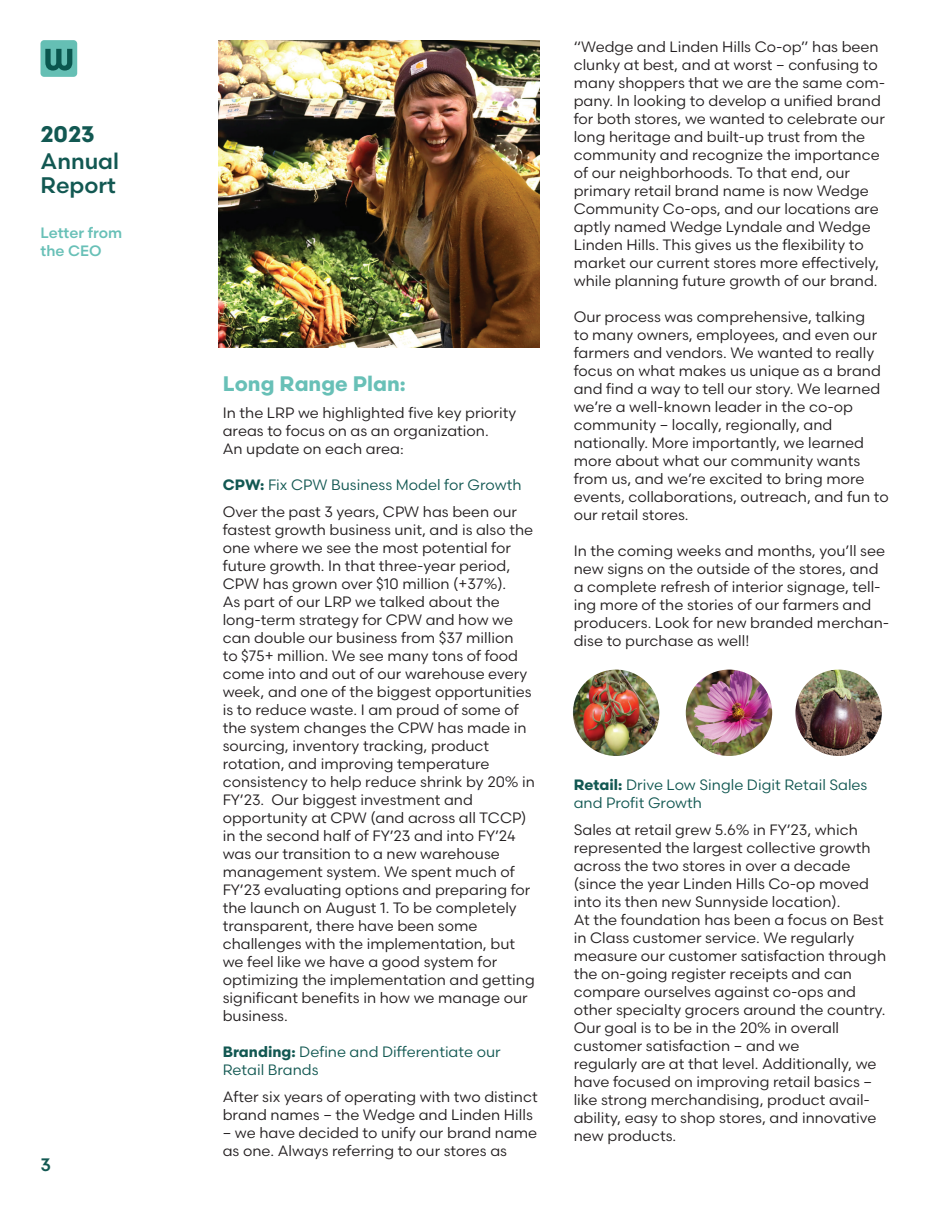
<style>
.page{position:relative;width:945px;height:1215px;background:#fff}
.page>*{position:absolute;margin:0;border:0;box-sizing:border-box;transform-origin:0 0}
.t1{font:500 22.5px/24px "Scandia";color:#125852}
.t2{font:700 22.5px "Scandia";color:#125852}
.t3{font:700 21px "Scandia";color:#68c0b7}
.t4{font:500 18px "Scandia";color:#125852}
.t5{font:15px/18px "Scandia";color:#231f20}
.t6{font:15px/18px "Scandia";color:#125852}
.t7{font:500 15px/18px "Scandia";color:#68c0b7}
.s1{font-weight:700;color:#125852}
.s2{color:#125852}
.s3{font-weight:700}
</style>
<div class="page">
<div style="left:40px;top:40px;width:37px;height:37px;background:#65bfb4;border-radius:4px"></div>
<svg style="left:45px;top:49px;width:27px;height:22px"></svg>
<img style="left:219px;top:40px;width:321px;height:307px">
<img style="left:573px;top:670px;width:86px;height:86px;border-radius:43px">
<img style="left:686px;top:670px;width:86px;height:86px;border-radius:43px">
<img style="left:795px;top:670px;width:87px;height:86px;border-radius:43px">
<h1 class="t2" style="left:40px;top:120px;width:56px">2023</h1>
<h1 class="t1" style="left:40px;top:148px;width:80px">Annual<br>Report</h1>
<p class="t7" style="left:40px;top:223px;width:83px">Letter from the CEO</p>
<p class="t4" style="left:40px;top:1153px;width:12px">3</p>
<h2 class="t3" style="left:223px;top:370px;width:185px">Long Range Plan:</h2>
<p class="t5" style="left:223px;top:404px;width:295px">In the LRP we highlighted five key priority areas to focus on as an organization.<br>An update on each area:</p>
<p class="t5" style="left:223px;top:471px;width:300px;line-height:27px"><span class="s1">CPW:</span> <span class="s2">Fix CPW Business Model for Growth<br></span>Over the past 3 years, CPW has been our</p>
<p class="t5" style="left:223px;top:521px;width:314px">fastest growth business unit, and is also the one where we see the most potential for future growth. In that three-year period, CPW has grown over $10 million (+37%).<br>As part of our LRP we talked about the long-term strategy for CPW and how we can double our business from $37 million<br>to $75+ million. We see many tons of food come into and out of our warehouse every week, and one of the biggest opportunities is to reduce waste. I am proud of some of the system changes the CPW has made in sourcing, inventory tracking, product rotation, and improving temperature consistency to help reduce shrink by 20% in FY’23. Our biggest investment and opportunity at CPW (and across all TCCP) in the second half of FY’23 and into FY’24 was our transition to a new warehouse management system. We spent much of FY’23 evaluating options and preparing for the launch on August 1. To be completely transparent, there have been some challenges with the implementation, but we feel like we have a good system for optimizing the implementation and getting significant benefits in how we manage our business.</p>
<p class="t6" style="left:223px;top:1043px;width:279px"><span class="s3">Branding:</span> Define and Differentiate our<br>Retail Brands</p>
<p class="t5" style="left:223px;top:1088px;width:316px">After six years of operating with two distinct brand names – the Wedge and Linden Hills</p>
<p class="t5" style="left:223px;top:1124px;width:316px">– we have decided to unify our brand name as one. Always referring to our stores as</p>
<p class="t5" style="left:574px;top:37px;width:313px">“Wedge and Linden Hills Co-op” has been clunky at best, and at worst – confusing to many shoppers that we are the same com&shy;pany. In looking to develop a unified brand for both stores, we wanted to celebrate our long heritage and built-up trust from the community and recognize the importance of our neighborhoods. To that end, our primary retail brand name is now Wedge Community Co-ops, and our locations are aptly named Wedge Lyndale and Wedge Linden Hills. This gives us the flexibility to market our current stores more effectively, while planning future growth of our brand.</p>
<p class="t5" style="left:574px;top:307px;width:317px">Our process was comprehensive, talking<br>to many owners, employees, and even our farmers and vendors. We wanted to really focus on what makes us unique as a brand and find a way to tell our story. We learned we’re a well-known leader in the co-op community – locally, regionally, and nationally. More importantly, we learned more about what our community wants from us, and we’re excited to bring more events, collaborations, outreach, and fun to our retail stores.</p>
<p class="t5" style="left:574px;top:541px;width:317px">In the coming weeks and months, you’ll see new signs on the outside of the stores, and a complete refresh of interior signage, tell&shy;ing more of the stories of our farmers and producers. Look for new branded merchan&shy;dise to purchase as well!</p>
<p class="t6" style="left:574px;top:775px;width:295px"><span class="s3">Retail:</span> Drive Low Single Digit Retail Sales and Profit Growth</p>
<p class="t5" style="left:574px;top:820px;width:314px">Sales at retail grew 5.6% in FY’23, which represented the largest collective growth across the two stores in over a decade (since the year Linden Hills Co-op moved into its then new Sunnyside location).<br>At the foundation has been a focus on Best in Class customer service. We regularly measure our customer satisfaction through the on-going register receipts and can compare ourselves against co-ops and other specialty grocers around the country.<br>Our goal is to be in the 20% in overall customer satisfaction – and we<br>regularly are at that level. Additionally, we have focused on improving retail basics – like strong merchandising, product avail&shy;ability, easy to shop stores, and innovative new products.</p>
</div>
